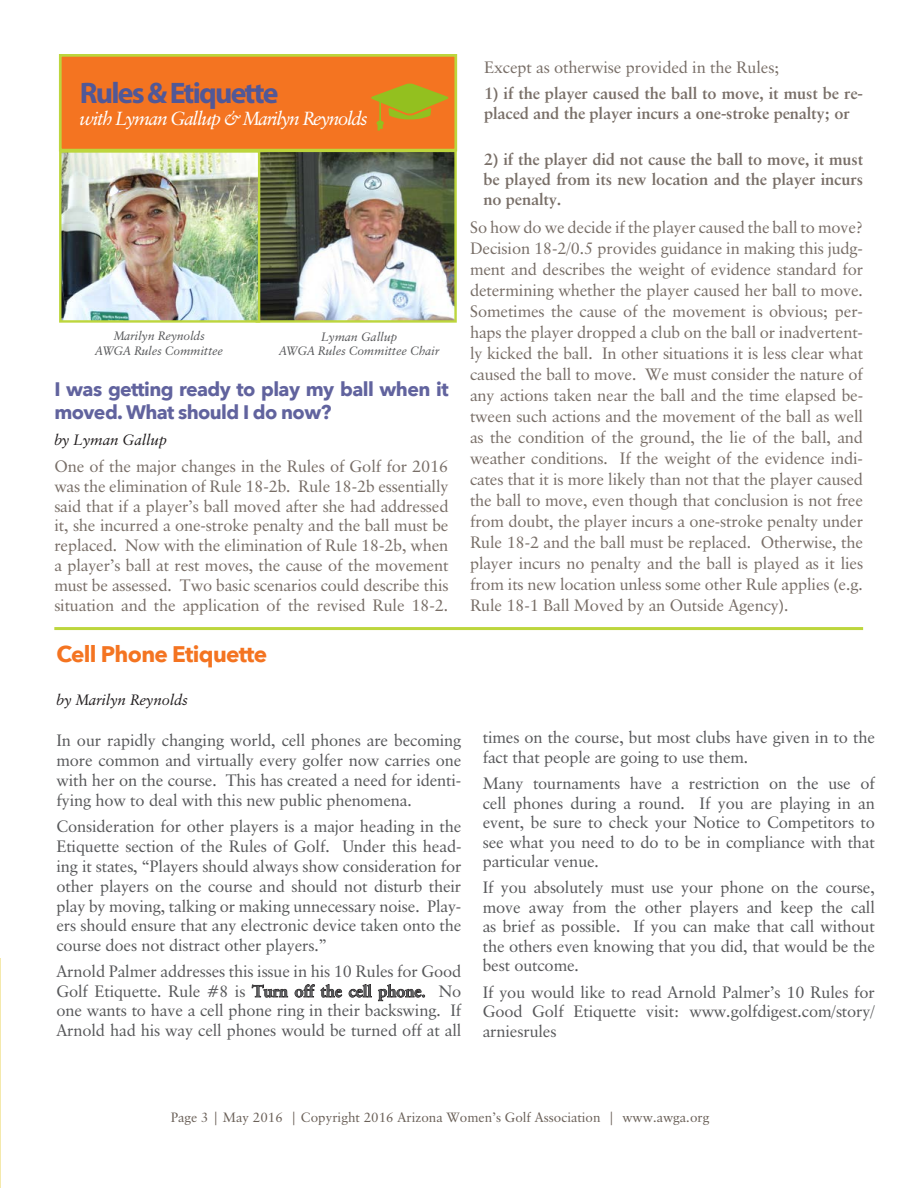
<style>
.page{position:relative;width:918px;height:1188px;background:#fff}
.page>*{position:absolute;margin:0;border:0;box-sizing:border-box;transform-origin:0 0}
.t1{font:700 29.85px "Myriad Pro";letter-spacing:-.06em;color:#515897}
.t2{font:700 22.5px "Avenir Next";letter-spacing:-.03em;color:#f47421}
.t3{font:700 19.5px/22.5px "Avenir Next";letter-spacing:-.03em;color:#61639e}
.t4{font:italic 18.9px "Classical Garamond BT";letter-spacing:-.06em;color:#fff}
.t5{font:16.5px/21px "Classical Garamond BT";letter-spacing:-.01em;color:#786e67;text-align:justify}
.t6{font:16.5px/19.5px "Classical Garamond BT";letter-spacing:-.01em;color:#57585a;text-align:justify}
.t7{font:700 16.5px/19.8px "Classical Garamond BT";letter-spacing:-.01em;color:#786e67}
.t8{font:italic 15px "Classical Garamond BT";color:#231f20}
.t9{font:13.5px "Classical Garamond BT";color:#6a6058}
.t10{font:italic 12.15px/14.5px "Classical Garamond BT";color:#57585a;text-align:center}
.s1{font-weight:700}
</style>
<div class="page">
<svg style="left:251px;top:984px;width:37px;height:14px"></svg>
<svg style="left:294px;top:984px;width:48px;height:14px"></svg>
<svg style="left:348px;top:984px;width:24px;height:14px"></svg>
<svg style="left:378px;top:984px;width:47px;height:17px"></svg>
<div style="left:60px;top:55px;width:396px;height:95px;background:#f47421"></div>
<div style="left:59px;top:54px;width:398px;height:97px;border:3px solid #bdd63d"></div>
<img style="left:260px;top:153px;width:194px;height:167px">
<div style="left:256px;top:150px;width:201px;height:173px;border:2px solid #bdd63d"></div>
<img style="left:62px;top:153px;width:195px;height:167px">
<div style="left:59px;top:150px;width:201px;height:173px;border:2px solid #bdd63d"></div>
<hr style="left:54px;top:627px;width:809px;height:3px;background:#bdd63d">
<svg style="left:371px;top:83px;width:78px;height:48px"></svg>
<hr style="left:0;top:958px;width:1px;height:230px;background:#f4e9ac">
<h1 class="t1" style="left:80px;top:73px;width:200px">Rules &amp; Etiquette</h1>
<p class="t4" style="left:80px;top:107px;width:289px">with Lyman Gallup &amp; Marilyn Reynolds</p>
<p class="t10" style="left:96px;top:329px;width:129px">Marilyn Reynolds<br>AWGA Rules Committee</p>
<p class="t10" style="left:279px;top:329px;width:161px">Lyman Gallup<br>AWGA Rules Committee Chair</p>
<p class="t3" style="left:54px;top:378px;width:396px">I was getting ready to play my ball when it moved. What should I do now?</p>
<p class="t8" style="left:54px;top:431px;width:114px">by Lyman Gallup</p>
<p class="t5" style="left:54px;top:456px;width:396px;line-height:19.8px">One of the major changes in the Rules of Golf for 2016 was the elimination of Rule 18-2b. Rule 18-2b essentially said that if a player’s ball moved after she had addressed it, she incurred a one-stroke penalty and the ball must be replaced. Now with the elimination of Rule 18-2b, when a player’s ball at rest moves, the cause of the movement must be assessed. Two basic scenarios could describe this situation and the application of the revised Rule 18-2.</p>
<p class="t5" style="left:484px;top:56px;width:297px">Except as otherwise provided in the Rules;</p>
<p class="t7" style="left:484px;top:83px;width:380px">1) if the player caused the ball to move, it must be re&shy;placed and the player incurs a one-stroke penalty; or</p>
<p class="t7" style="left:484px;top:149px;width:381px;text-align:justify">2) if the player did not cause the ball to move, it must be played from its new location and the player incurs no penalty.</p>
<p class="t5" style="left:470px;top:216px;width:395px">So how do we decide if the player caused the ball to move?<br>Decision 18-2/0.5 provides guidance in making this judg&shy;ment and describes the weight of evidence standard for determining whether the player caused her ball to move.<br>Sometimes the cause of the movement is obvious; per&shy;haps the player dropped a club on the ball or inadvertent&shy;ly kicked the ball. In other situations it is less clear what caused the ball to move. We must consider the nature of any actions taken near the ball and the time elapsed be&shy;tween such actions and the movement of the ball as well as the condition of the ground, the lie of the ball, and weather conditions. If the weight of the evidence indi&shy;cates that it is more likely than not that the player caused the ball to move, even though that conclusion is not free from doubt, the player incurs a one-stroke penalty under Rule 18-2 and the ball must be replaced. Otherwise, the player incurs no penalty and the ball is played as it lies from its new location unless some other Rule applies (e.g.<br>Rule 18-1 Ball Moved by an Outside Agency).</p>
<h2 class="t2" style="left:56px;top:634px;width:212px">Cell Phone Etiquette</h2>
<p class="t8" style="left:56px;top:691px;width:133px">by Marilyn Reynolds</p>
<p class="t6" style="left:56px;top:731px;width:407px">In our rapidly changing world, cell phones are becoming more common and virtually every golfer now carries one with her on the course. This has created a need for identi&shy;fying how to deal with this new public phenomena.</p>
<p class="t6" style="left:56px;top:817px;width:407px">Consideration for other players is a major heading in the Etiquette section of the Rules of Golf. Under this head&shy;ing it states, “Players should always show consideration for other players on the course and should not disturb their play by moving, talking or making unnecessary noise. Play&shy;ers should ensure that any electronic device taken onto the course does not distract other players.”</p>
<p class="t6" style="left:56px;top:962px;width:406px">Arnold Palmer addresses this issue in his 10 Rules for Good Golf Etiquette. Rule #8 is <span class="s1">Turn off the cell phone</span>. No one wants to have a cell phone ring in their backswing. If Arnold had his way cell phones would be turned off at all</p>
<p class="t6" style="left:483px;top:728px;width:394px">times on the course, but most clubs have given in to the fact that people are going to use them.</p>
<p class="t6" style="left:483px;top:773px;width:394px">Many tournaments have a restriction on the use of cell phones during a round. If you are playing in an event, be sure to check your Notice to Competitors to see what you need to do to be in compliance with that particular venue.</p>
<p class="t6" style="left:483px;top:878px;width:394px">If you absolutely must use your phone on the course, move away from the other players and keep the call as brief as possible. If you can make that call without the others even knowing that you did, that would be the best outcome.</p>
<p class="t6" style="left:483px;top:982px;width:394px">If you would like to read Arnold Palmer’s 10 Rules for Good Golf Etiquette visit: www.golfdigest.com/story/ arniesrules</p>
<p class="t9" style="left:171px;top:1109px;width:540px">Page 3 | May 2016 | Copyright 2016 Arizona Women’s Golf Association | www.awga.org</p>
</div>
